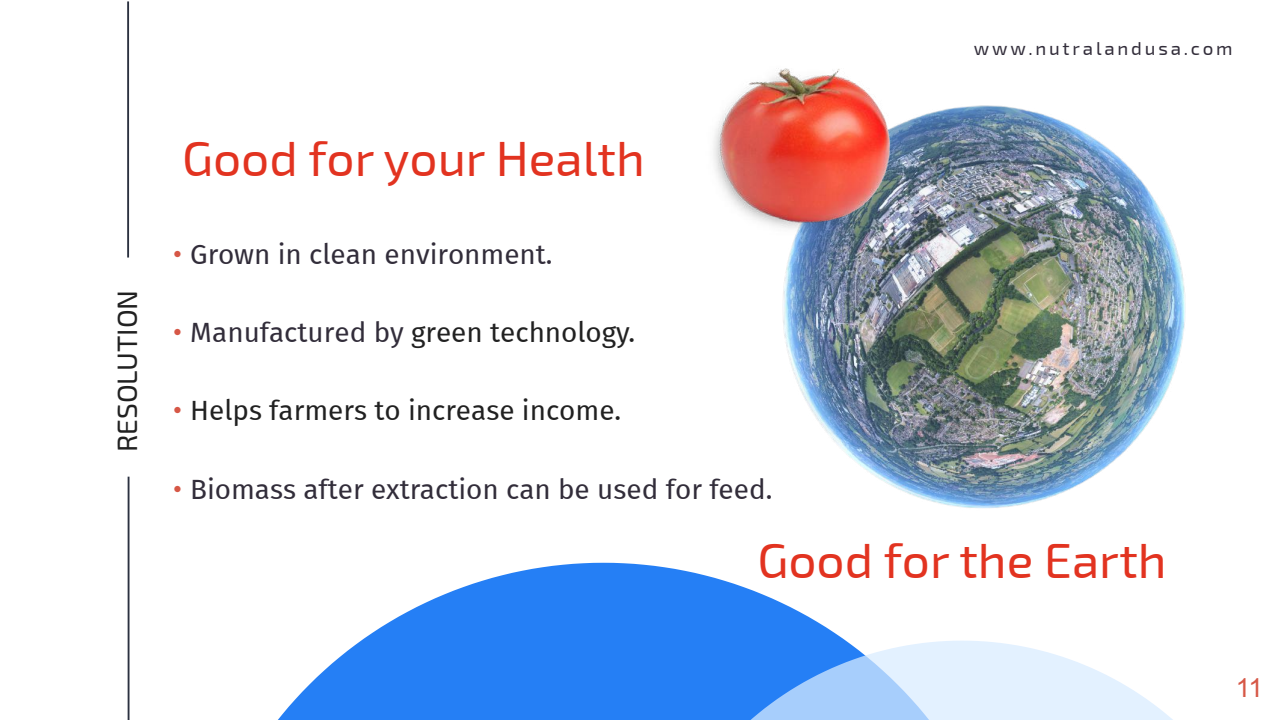
<style>
.page{position:relative;width:1282px;height:720px;background:#fff}
.page>*{position:absolute;margin:0;border:0;box-sizing:border-box;transform-origin:0 0}
.t1{font:49.62px "Exo 2.0";color:#e23320}
.t2{font:28.12px "Exo 2.0";color:#212121}
.t3{font:27.88px "Fira Sans";color:#322d3a}
.t4{font:27.88px "Fira Sans";color:#212121}
.t5{font:26.25px "Arial";color:#d65746}
.t6{font:18.75px "Exo 2.0";letter-spacing:.15em;color:#322d3a}
.s1{font-family:"Arial";font-size:25px;color:#d65746}
.s2{color:#322d3a}
</style>
<div class="page">
<svg style="left:278px;top:563px;width:686px;height:157px;fill:#257ff5"></svg>
<svg style="left:641px;top:641px;width:532px;height:79px;background:#a1c9fb"></svg>
<img style="left:783px;top:105px;width:403px;height:404px">
<hr style="left:128px;top:478px;width:1px;height:242px;background:#2b3140">
<hr style="left:127px;top:2px;width:2px;height:255px;background:#2b3140">
<img style="left:713px;top:68px;width:195px;height:179px">
<p class="t2" style="left:111px;top:452px;width:164px;rotate:-90deg">RESOLUTION</p>
<h1 class="t1" style="left:182px;top:130px;width:464px">Good for your Health</h1>
<p class="t3" style="left:173px;top:234px;width:381px"><span class="s1">•</span> Grown in clean environment.</p>
<p class="t4" style="left:173px;top:311px;width:463px"><span class="s1">•</span> <span class="s2">Manufactured by</span> green technology.</p>
<p class="t4" style="left:173px;top:389px;width:449px"><span class="s1">•</span> Helps farmers to increase income.</p>
<p class="t3" style="left:173px;top:468px;width:600px"><span class="s1">•</span> Biomass after extraction can be used for feed.</p>
<p class="t6" style="left:973px;top:38px;width:260px">www.nutralandusa.com</p>
<h1 class="t1" style="left:757px;top:532px;width:411px">Good for the Earth</h1>
<p class="t5" style="left:1235px;top:673px;width:29px">11</p>
</div>
